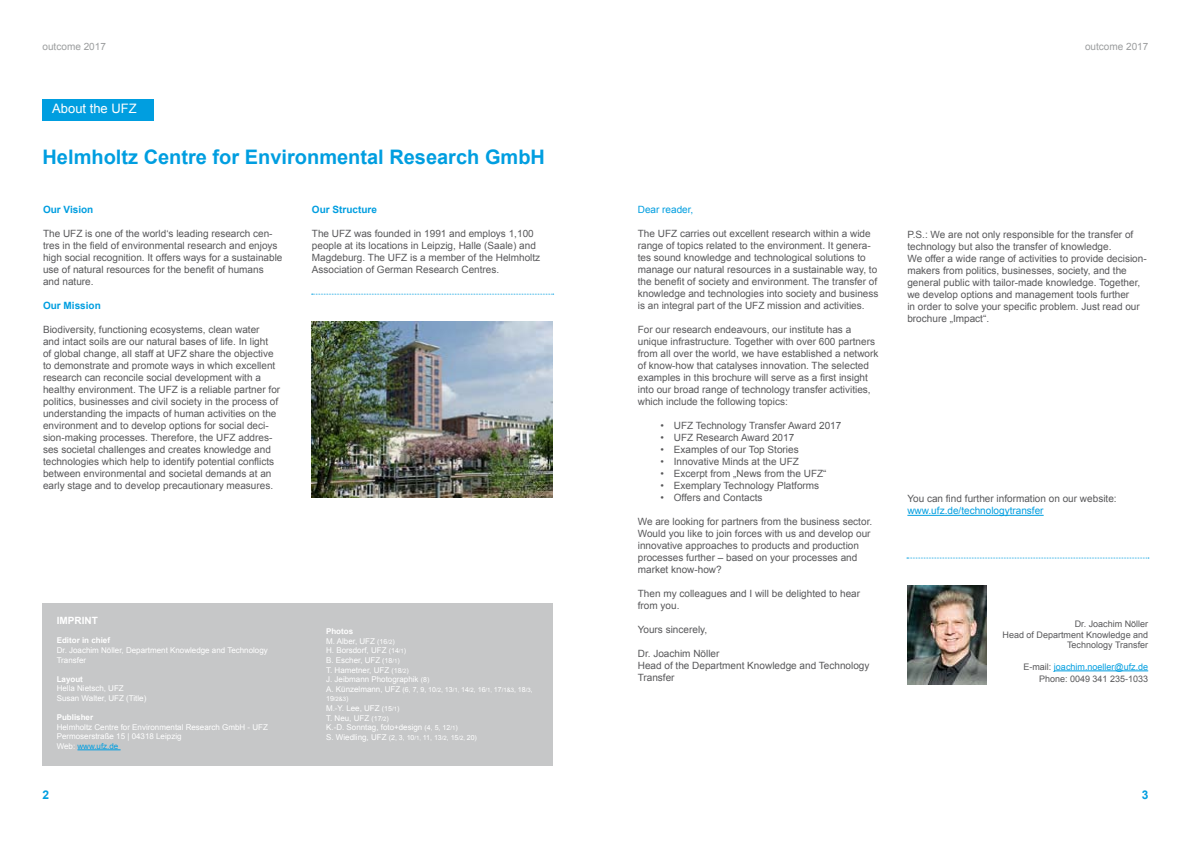
<style>
.page{position:relative;width:1191px;height:842px;background:#fff}
.page>*{position:absolute;margin:0;border:0;box-sizing:border-box;transform-origin:0 0}
.t1{font:700 20px "Arial";color:#009ee0}
.t2{font:13px "Arial";color:#fff}
.t3{font:700 12px "Arial";color:#009ee0}
.t4{font:10px/12px "Arial";color:#58585a}
.t5{font:10px "Arial";color:#009ee0}
.t6{font:700 10px "Arial";color:#009ee0}
.t7{font:10px "Arial";color:#9c9e9f}
.t8{font:700 10px "Arial";color:#fff}
.t9{font:9px/10.8px "Arial";color:#58585a;text-align:right}
.t10{font:8px/9.6px "Arial";color:#fff}
.t11{font:700 8px "Arial";color:#fff}
.t12{font:7px "Arial";color:#fff}
.t13{font:6px "Arial";color:#fff}
.s1{color:#009ee0}
.s2{font-weight:700}
.s3{font-size:7px}
.s4{font-size:6px}
.s5{font-size:8px}
</style>
<div class="page">
<hr style="left:907px;top:515px;width:136px;height:1px;background:#009ee0">
<svg style="left:907px;top:558px;width:242px;height:1px"></svg>
<img style="left:907px;top:585px;width:79px;height:100px">
<hr style="left:1054px;top:670px;width:94px;height:1px;background:#009ee0">
<div style="left:43px;top:100px;width:111px;height:21px;background:#009ee0"></div>
<img style="left:312px;top:322px;width:241px;height:175px">
<svg style="left:312px;top:294px;width:242px;height:1px"></svg>
<div style="left:43px;top:603px;width:510px;height:162px;background:#c6c7c8"></div>
<hr style="left:77px;top:749px;width:44px;height:1px;background:#009ee0">
<p class="t7" style="left:43px;top:40px;width:65px">outcome 2017</p>
<p class="t7" style="left:1085px;top:40px;width:65px">outcome 2017</p>
<h2 class="t2" style="left:52px;top:100px;width:86px">About the UFZ</h2>
<h1 class="t1" style="left:43px;top:144px;width:504px">Helmholtz Centre for Environmental Research GmbH</h1>
<p class="t6" style="left:43px;top:203px;width:52px">Our Vision</p>
<p class="t4" style="left:43px;top:228px;width:241px">The UFZ is one of the world‘s leading research cen&shy;tres in the field of environmental research and enjoys high social recognition. It offers ways for a sustainable use of natural resources for the benefit of humans and nature.</p>
<p class="t6" style="left:43px;top:299px;width:59px">Our Mission</p>
<p class="t4" style="left:43px;top:324px;width:239px">Biodiversity, functioning ecosystems, clean water<br>and intact soils are our natural bases of life. In light<br>of global change, all staff at UFZ share the objective to demonstrate and promote ways in which excellent research can reconcile social development with a healthy environment. The UFZ is a reliable partner for politics, businesses and civil society in the process of understanding the impacts of human activities on the environment and to develop options for social deci&shy;sion-making processes. Therefore, the UFZ addres&shy;ses societal challenges and creates knowledge and technologies which help to identify potential conflicts between environmental and societal demands at an early stage and to develop precautionary measures.</p>
<p class="t6" style="left:312px;top:203px;width:67px">Our Structure</p>
<p class="t4" style="left:312px;top:228px;width:230px">The UFZ was founded in 1991 and employs 1,100 people at its locations in Leipzig, Halle (Saale) and Magdeburg. The UFZ is a member of the Helmholtz Association of German Research Centres.</p>
<p class="t8" style="left:57px;top:614px;width:43px">IMPRINT</p>
<p class="t11" style="left:57px;top:635px;width:55px">Editor in chief</p>
<p class="t10" style="left:57px;top:645px;width:213px">Dr. Joachim Nöller, Department Knowledge and Technology<br>Transfer</p>
<p class="t11" style="left:57px;top:674px;width:28px">Layout</p>
<p class="t10" style="left:57px;top:684px;width:91px">Hella Nietsch, UFZ<br>Susan Walter, UFZ (Title)</p>
<p class="t11" style="left:57px;top:712px;width:38px">Publisher</p>
<p class="t10" style="left:57px;top:722px;width:213px">Helmholtz Centre for Environmental Research GmbH - UFZ<br>Permoserstraße 15 | 04318 Leipzig<br>Web: <span class="s1">www.ufz.de</span></p>
<p class="t10" style="left:326px;top:627px;width:105px"><span class="s2">Photos<br></span>M. Alber, UFZ <span class="s3">(16</span><span class="s4">/2</span><span class="s3">)<br></span>H. Borsdorf, UFZ <span class="s3">(14</span><span class="s4">/1</span><span class="s3">)<br></span>B. Escher, UFZ <span class="s3">(18</span><span class="s4">/1</span><span class="s3">)<br></span>T. Hametner, UFZ <span class="s3">(18</span><span class="s4">/2</span><span class="s3">)<br></span>J. Jeibmann Photographik <span class="s3">(8)</span></p>
<p class="t12" style="left:326px;top:685px;width:208px"><span class="s5">A. Künzelmann, UFZ</span> (6, 7, 9, 10<span class="s4">/2</span>, 13<span class="s4">/1,</span> 14<span class="s4">/2</span>, 16<span class="s4">/1,</span> 17<span class="s4">/1&amp;3</span>, 18<span class="s4">/3</span>,</p>
<p class="t13" style="left:326px;top:695px;width:24px"><span class="s3">19</span>/2&amp;3<span class="s3">)</span></p>
<p class="t10" style="left:326px;top:703px;width:133px">M.-Y. Lee, UFZ <span class="s3">(15</span><span class="s4">/1</span><span class="s3">)<br></span>T. Neu, UFZ <span class="s3">(17</span><span class="s4">/2</span><span class="s3">)<br></span>K.-D. Sonntag, foto+design <span class="s3">(4, 5, 12</span><span class="s4">/1</span><span class="s3">)</span></p>
<p class="t12" style="left:326px;top:733px;width:152px"><span class="s5">S. Wiedling, UFZ</span> (2, 3, 10<span class="s4">/1,</span> 11, 13<span class="s4">/2</span>, 15<span class="s4">/2,</span> 20)</p>
<p class="t5" style="left:638px;top:203px;width:57px">Dear reader,</p>
<p class="t4" style="left:638px;top:228px;width:242px">The UFZ carries out excellent research within a wide range of topics related to the environment. It genera&shy;tes sound knowledge and technological solutions to manage our natural resources in a sustainable way, to the benefit of society and environment. The transfer of knowledge and technologies into society and business is an integral part of the UFZ mission and activities.</p>
<p class="t4" style="left:638px;top:324px;width:242px">For our research endeavours, our institute has a unique infrastructure. Together with over 600 partners from all over the world, we have established a network of know-how that catalyses innovation. The selected examples in this brochure will serve as a first insight into our broad range of technology transfer activities, which include the following topics:</p>
<p class="t4" style="left:660px;top:420px;width:182px">• UFZ Technology Transfer Award 2017</p>
<p class="t4" style="left:660px;top:432px;width:135px">• UFZ Research Award 2017</p>
<p class="t4" style="left:660px;top:444px;width:140px">• Examples of our Top Stories</p>
<p class="t4" style="left:660px;top:456px;width:140px">• Innovative Minds at the UFZ</p>
<p class="t4" style="left:660px;top:468px;width:168px">• Excerpt from „News from the UFZ“</p>
<p class="t4" style="left:660px;top:480px;width:160px">• Exemplary Technology Platforms</p>
<p class="t4" style="left:660px;top:492px;width:104px">• Offers and Contacts</p>
<p class="t4" style="left:638px;top:516px;width:236px">We are looking for partners from the business sector.<br>Would you like to join forces with us and develop our innovative approaches to products and production processes further – based on your processes and market know-how?</p>
<p class="t4" style="left:638px;top:588px;width:224px">Then my colleagues and I will be delighted to hear from you.</p>
<p class="t4" style="left:638px;top:624px;width:71px">Yours sincerely,</p>
<p class="t4" style="left:638px;top:648px;width:233px">Dr. Joachim Nöller<br>Head of the Department Knowledge and Technology<br>Transfer</p>
<p class="t4" style="left:907px;top:229px;width:241px">P.S.: We are not only responsible for the transfer of technology but also the transfer of knowledge.<br>We offer a wide range of activities to provide decision&shy;makers from politics, businesses, society, and the general public with tailor-made knowledge. Together, we develop options and management tools further<br>in order to solve your specific problem. Just read our brochure „Impact“.</p>
<p class="t4" style="left:907px;top:493px;width:211px">You can find further information on our website:</p>
<p class="t5" style="left:907px;top:504px;width:138px">www.ufz.de/technologytransfer</p>
<p class="t9" style="left:1002px;top:618px;width:147px">Dr. Joachim Nöller<br>Head of Department Knowledge and<br>Technology Transfer</p>
<p class="t9" style="left:1023px;top:661px;width:126px;line-height:12px">E-mail: <span class="s1">joachim.noeller@ufz.de<br></span>Phone: 0049 341 235-1033</p>
<p class="t3" style="left:43px;top:787px;width:8px">2</p>
<p class="t3" style="left:1141px;top:787px;width:8px">3</p>
</div>
